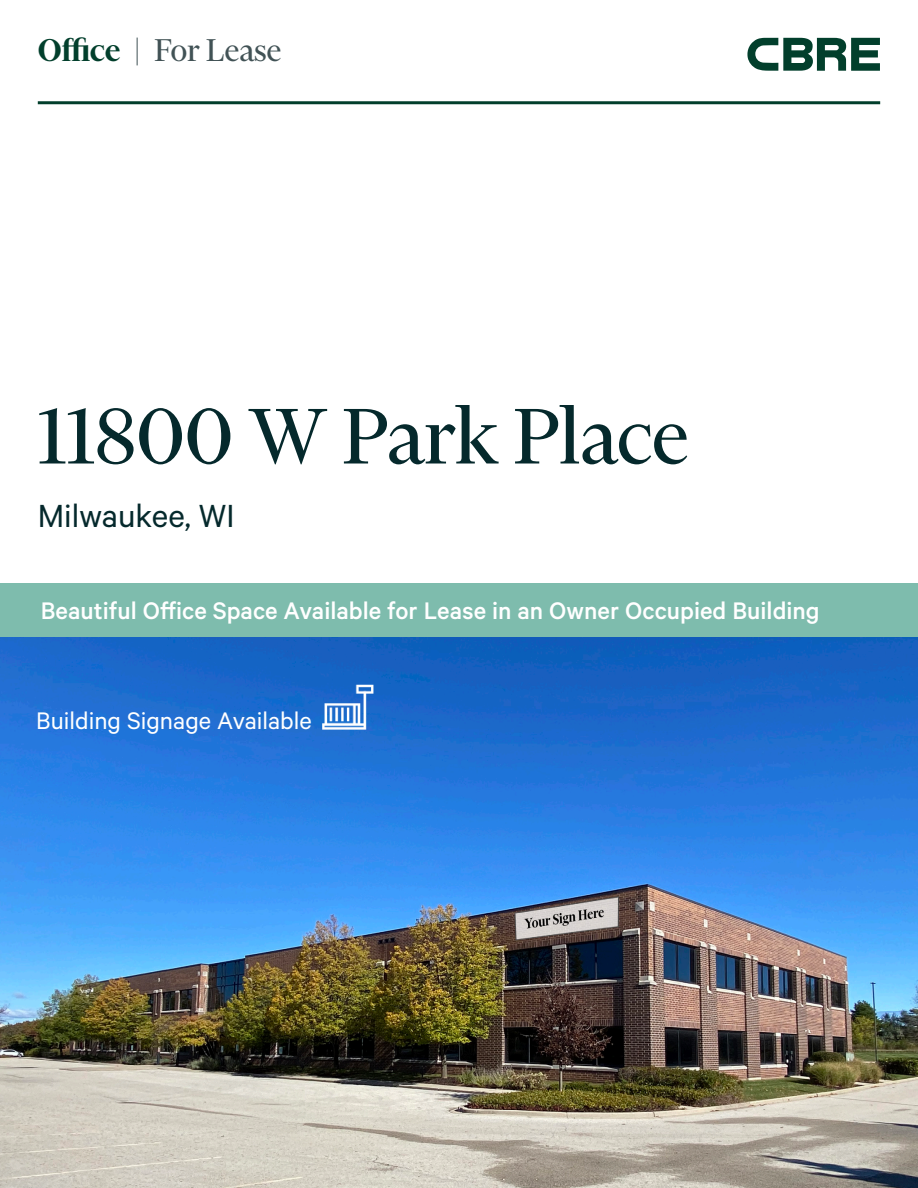
<style>
.page{position:relative;width:918px;height:1188px;background:#fff}
.page>*{position:absolute;margin:0;border:0;box-sizing:border-box;transform-origin:0 0}
.Heading_Large{font:90px "Financier Display";color:#05292c}
.t1{font:36px "Financier Display";color:#415255}
.Subheading_Large{font:36px "Calibre";color:#05292c}
.t2{font:500 27px "Calibre";color:#fff}
.Subheading_Large-2{font:27px "Calibre";color:#fff}
.s1{font-weight:600;color:#023f2c}
</style>
<div class="page">
<img style="left:0;top:637px;width:918px;height:551px">
<svg style="left:747px;top:38px;width:133px;height:33px"></svg>
<hr style="left:38px;top:101px;width:842px;height:3px;background:#023f2c">
<div style="left:21px;top:583px;width:897px;height:54px;background:#7ebcad"></div>
<div style="left:0;top:583px;width:38px;height:54px;background:#7ebcad"></div>
<img style="left:323px;top:685px;width:51px;height:44px">
<p class="t1" style="left:38px;top:32px;width:245px"><span class="s1">Office</span> | For Lease</p>
<p class="Heading_Large" style="left:38px;top:389px;width:652px">11800 W Park Place</p>
<p class="Subheading_Large" style="left:38px;top:494px;width:198px">Milwaukee, WI</p>
<p class="t2" style="left:41px;top:595px;width:780px">Beautiful Office Space Available for Lease in an Owner Occupied Building</p>
<p class="Subheading_Large-2" style="left:36px;top:705px;width:277px">Building Signage Available</p>
</div>
